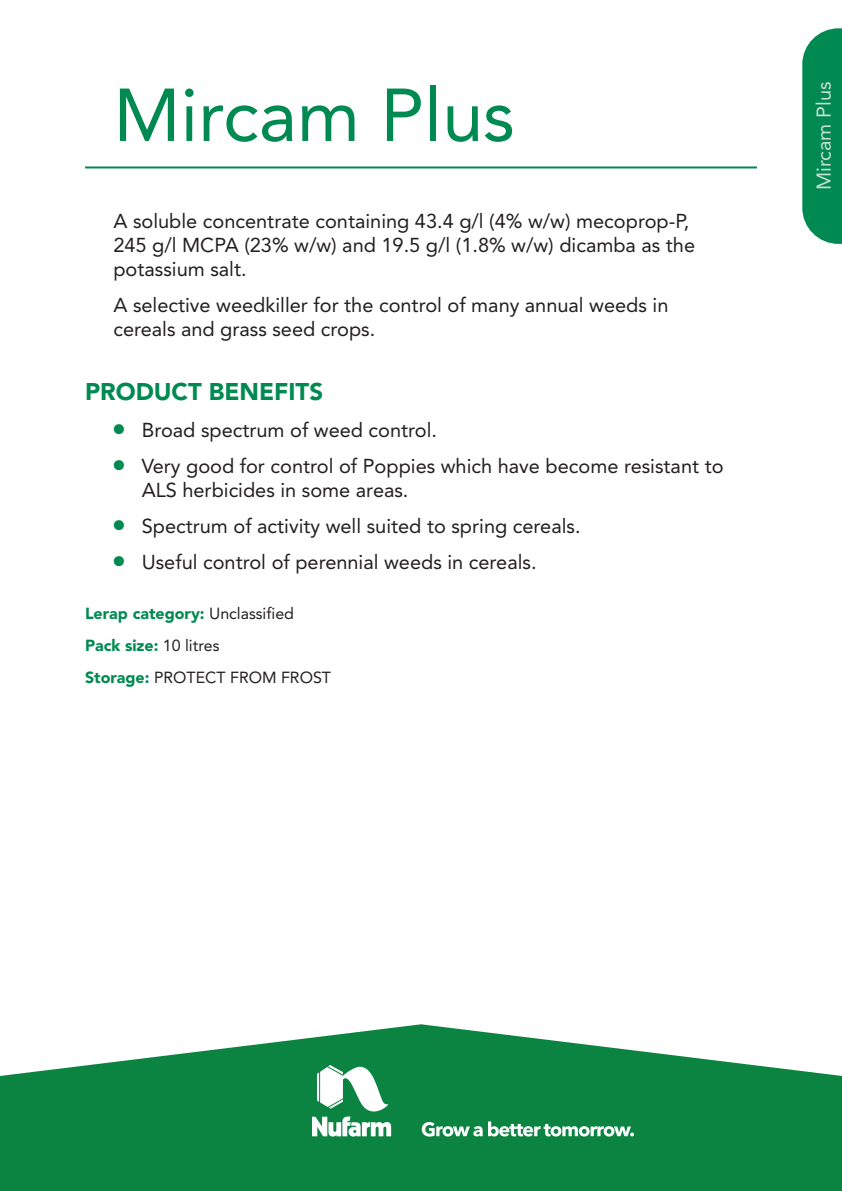
<style>
.page{position:relative;width:842px;height:1191px;background:#fff}
.page>*{position:absolute;margin:0;border:0;box-sizing:border-box;transform-origin:0 0}
.t1{font:74px "Avenir";color:#008a52}
.t2{font:900 24px "Avenir";color:#008a52}
.t3{font:20px/24px "Avenir";color:#231f20}
.t4{font:20px "Avenir";color:#c5dfd1}
.t5{font:16px/32.2px "Avenir";color:#231f20}
.s1{color:#008a52}
.s2{font-weight:900;color:#008a52}
</style>
<div class="page">
<svg style="left:802px;top:28px;width:40px;height:216px;background:#159360"></svg>
<hr style="left:85px;top:166px;width:672px;height:2px;background:#008a52">
<svg style="left:0;top:1024px;width:842px;height:167px;fill:#0b8441"></svg>
<svg style="left:312px;top:1065px;width:79px;height:71px"></svg>
<svg style="left:422px;top:1121px;width:212px;height:15px"></svg>
<h1 class="t1" style="left:113px;top:85px;width:403px">Mircam Plus</h1>
<p class="t3" style="left:113px;top:210px;width:583px">A soluble concentrate containing 43.4 g/l (4% w/w) mecoprop-P,<br>245 g/l MCPA (23% w/w) and 19.5 g/l (1.8% w/w) dicamba as the potassium salt.</p>
<p class="t3" style="left:113px;top:294px;width:557px">A selective weedkiller for the control of many annual weeds in cereals and grass seed crops.</p>
<p class="t2" style="left:85px;top:382px;width:240px">PRODUCT BENEFITS</p>
<p class="t3" style="left:113px;top:419px;width:325px"><span class="s1">●</span> Broad spectrum of weed control.</p>
<p class="t3" style="left:142px;top:455px;width:583px;text-indent:-28px"><span class="s1">●</span> Very good for control of Poppies which have become resistant to<br>ALS herbicides in some areas.</p>
<p class="t3" style="left:113px;top:515px;width:469px"><span class="s1">●</span> Spectrum of activity well suited to spring cereals.</p>
<p class="t3" style="left:113px;top:551px;width:425px"><span class="s1">●</span> Useful control of perennial weeds in cereals.</p>
<p class="t5" style="left:85px;top:598px;width:248px"><span class="s2">Lerap category:</span> Unclassified<br><span class="s2">Pack size:</span> 10 litres<br><span class="s2">Storage:</span> PROTECT FROM FROST</p>
<p class="t4" style="left:816px;top:190px;width:110px;rotate:-90deg">Mircam Plus</p>
</div>
